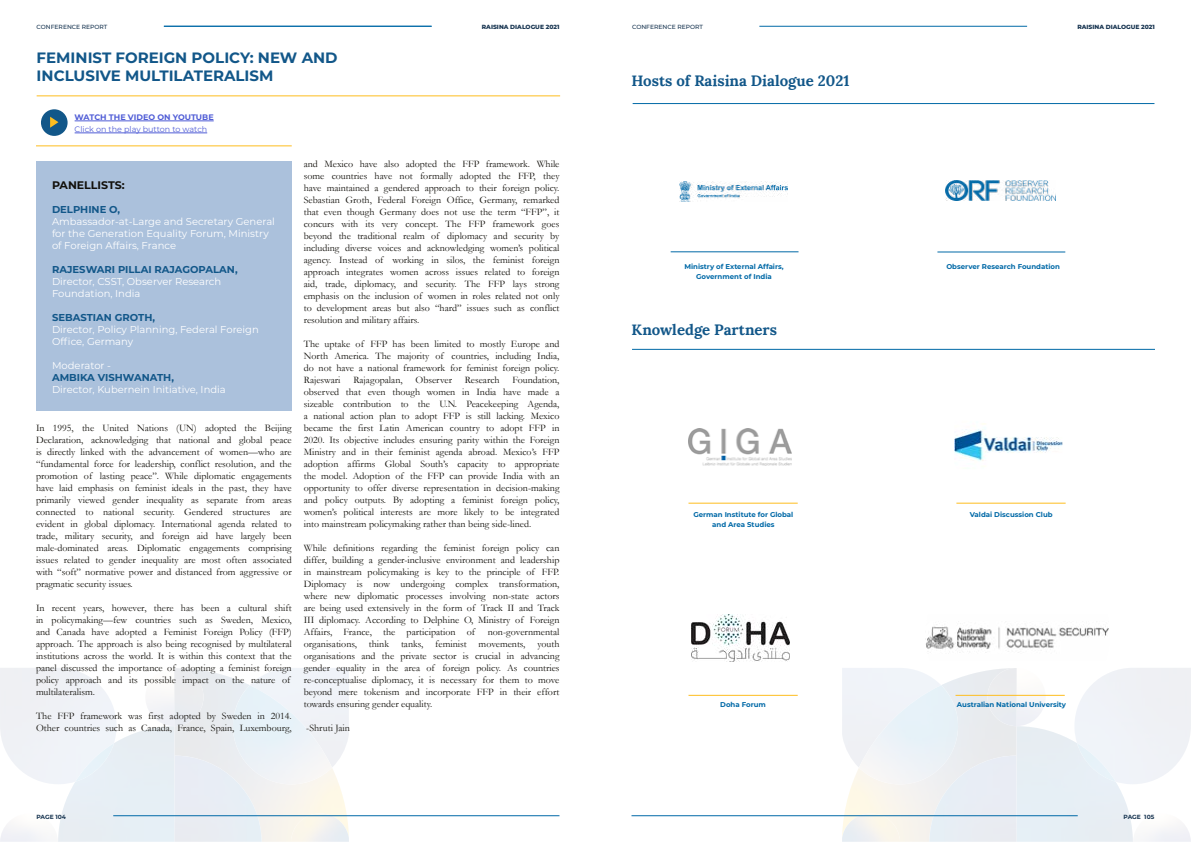
<style>
.page{position:relative;width:1191px;height:842px;background:#fff}
.page>*{position:absolute;margin:0;border:0;box-sizing:border-box;transform-origin:0 0}
.t1{font:700 15px/18px "Montserrat";color:#125789}
.t2{font:700 15px "Lora";color:#125789}
.t3{font:700 11px "Montserrat";color:#12100b}
.t4{font:10px/12px "Garamond";color:#12100b;text-align:justify}
.t5{font:10px/12px "Montserrat";color:#fff}
.t6{font:700 10px "Montserrat";color:#125789}
.t7{font:8px "Montserrat";color:#4f5cd6}
.t8{font:700 8px "Montserrat";color:#4f5cd6}
.t9{font:700 7px/10px "Montserrat";color:#0069a7;text-align:center}
.t10{font:800 6px "Montserrat";color:#183551}
.t11{font:500 6px "Montserrat";color:#183551}
.t12{font:700 6px "Montserrat";color:#183551}
</style>
<div class="page">
<hr style="left:759px;top:26px;width:268px;height:1px;background:#0069a7">
<div style="left:929px;top:756px;width:87px;height:86px;background:#e9edf4"></div>
<div style="left:1016px;top:726px;width:117px;height:116px;background:#e7eef4"></div>
<img style="left:859px;top:724px;width:99px;height:60px">
<img style="left:1074px;top:668px;width:117px;height:116px">
<img style="left:1077px;top:743px;width:38px;height:39px">
<img style="left:291px;top:813px;width:58px;height:29px">
<div style="left:175px;top:756px;width:87px;height:86px;background:#e9edf4"></div>
<div style="left:75px;top:743px;width:39px;height:39px;background:#e8f2f9"></div>
<div style="left:174px;top:671px;width:29px;height:55px;background:#eaecef"></div>
<hr style="left:631px;top:815px;width:446px;height:1px;background:#0069a7">
<hr style="left:113px;top:815px;width:446px;height:1px;background:#0069a7">
<hr style="left:37px;top:95px;width:523px;height:1px;background:#febd1f">
<hr style="left:75px;top:121px;width:139px;height:1px;background:#4f5cd6">
<hr style="left:75px;top:133px;width:132px;height:1px;background:#4f5cd6">
<div style="left:41px;top:109px;width:27px;height:27px;background:#125789;border-radius:50%"></div>
<svg style="left:50px;top:117px;width:8px;height:11px"></svg>
<hr style="left:164px;top:26px;width:267px;height:1px;background:#0069a7">
<div style="left:36px;top:161px;width:256px;height:249px;background:#abc1dc"></div>
<hr style="left:36px;top:145px;width:256px;height:1px;background:#febd1f">
<hr style="left:688px;top:503px;width:109px;height:1px;background:#febd1f">
<hr style="left:688px;top:695px;width:109px;height:1px;background:#febd1f">
<hr style="left:956px;top:503px;width:109px;height:1px;background:#febd1f">
<hr style="left:955px;top:695px;width:109px;height:1px;background:#febd1f">
<hr style="left:937px;top:251px;width:128px;height:1px;background:#0069a7">
<hr style="left:632px;top:103px;width:522px;height:1px;background:#0069a7">
<hr style="left:632px;top:349px;width:523px;height:1px;background:#0069a7">
<img style="left:691px;top:614px;width:99px;height:48px">
<img style="left:689px;top:428px;width:102px;height:37px">
<hr style="left:670px;top:251px;width:128px;height:1px;background:#0069a7">
<img style="left:679px;top:181px;width:108px;height:21px">
<img style="left:946px;top:181px;width:109px;height:20px">
<img style="left:954px;top:423px;width:108px;height:38px">
<img style="left:925px;top:626px;width:184px;height:27px">
<p class="t11" style="left:37px;top:23px;width:72px">CONFERENCE REPORT</p>
<p class="t10" style="left:482px;top:22px;width:79px">RAISINA DIALOGUE 2021</p>
<p class="t11" style="left:632px;top:23px;width:72px">CONFERENCE REPORT</p>
<p class="t10" style="left:1077px;top:22px;width:79px">RAISINA DIALOGUE 2021</p>
<h1 class="t1" style="left:37px;top:48px;width:302px">FEMINIST FOREIGN POLICY: NEW AND<br>INCLUSIVE MULTILATERALISM</h1>
<p class="t8" style="left:75px;top:111px;width:141px">WATCH THE VIDEO ON YOUTUBE</p>
<p class="t7" style="left:75px;top:124px;width:134px">Click on the play button to watch</p>
<p class="t4" style="left:304px;top:158px;width:257px">and Mexico have also adopted the FFP framework. While some countries have not formally adopted the FFP, they have maintained a gendered approach to their foreign policy.<br>Sebastian Groth, Federal Foreign Office, Germany, remarked that even though Germany does not use the term “FFP”, it concurs with its very concept. The FFP framework goes beyond the traditional realm of diplomacy and security by including diverse voices and acknowledging women’s political agency. Instead of working in silos, the feminist foreign approach integrates women across issues related to foreign aid, trade, diplomacy, and security. The FFP lays strong emphasis on the inclusion of women in roles related not only to development areas but also “hard” issues such as conflict resolution and military affairs.</p>
<p class="t4" style="left:304px;top:338px;width:257px">The uptake of FFP has been limited to mostly Europe and North America. The majority of countries, including India, do not have a national framework for feminist foreign policy.<br>Rajeswari</p>
<p class="t3" style="left:52px;top:177px;width:74px">PANELLISTS:</p>
<p class="t6" style="left:52px;top:202px;width:70px">DELPHINE O,</p>
<p class="t5" style="left:52px;top:215px;width:224px">Ambassador-at-Large and Secretary General for the Generation Equality Forum, Ministry of Foreign Affairs, France</p>
<p class="t6" style="left:52px;top:262px;width:187px">RAJESWARI PILLAI RAJAGOPALAN,</p>
<p class="t5" style="left:52px;top:275px;width:171px">Director, CSST, Observer Research<br>Foundation, India</p>
<p class="t6" style="left:52px;top:310px;width:104px">SEBASTIAN GROTH,</p>
<p class="t5" style="left:52px;top:323px;width:208px">Director, Policy Planning, Federal Foreign<br>Office, Germany</p>
<p class="t5" style="left:52px;top:359px;width:61px">Moderator -</p>
<p class="t6" style="left:52px;top:370px;width:123px">AMBIKA VISHWANATH,</p>
<p class="t5" style="left:52px;top:383px;width:175px">Director, Kubernein Initiative, India</p>
<p class="t4" style="left:353px;top:374px;width:51px">Rajagopalan,</p>
<p class="t4" style="left:415px;top:374px;width:38px">Observer</p>
<p class="t4" style="left:465px;top:374px;width:36px">Research</p>
<p class="t4" style="left:304px;top:374px;width:257px;text-indent:209px">Foundation, observed that even though women in India have made a sizeable contribution to the U.N. Peacekeeping Agenda, a national action plan to adopt FFP is still lacking. Mexico became the first Latin American country to adopt FFP in 2020. Its objective includes ensuring parity within the Foreign Ministry and in their feminist agenda abroad. Mexico’s FFP adoption affirms Global South’s capacity to appropriate the model. Adoption of the FFP can provide India with an opportunity to offer diverse representation in decision-making and policy outputs. By adopting a feminist foreign policy, women’s political interests are more likely to be integrated into mainstream policymaking rather than being side-lined.</p>
<p class="t4" style="left:304px;top:542px;width:257px">While definitions regarding the feminist foreign policy can differ, building a gender-inclusive environment and leadership in mainstream policymaking is key to the principle of FFP.<br>Diplomacy is now undergoing complex transformation, where new diplomatic processes involving non-state actors are being used extensively in the form of Track II and Track III diplomacy. According to Delphine O, Ministry of Foreign Affairs, France, the participation of</p>
<p class="t4" style="left:36px;top:422px;width:257px">In 1995, the United Nations (UN) adopted the Beijing Declaration, acknowledging that national and global peace is directly linked with the advancement of women—who are “fundamental force for leadership, conflict resolution, and the promotion of lasting peace”. While diplomatic engagements have laid emphasis on feminist ideals in the past, they have primarily viewed gender inequality as separate from areas connected to national security. Gendered structures are evident in global diplomacy. International agenda related to trade, military security, and foreign aid have largely been male-dominated areas. Diplomatic engagements comprising issues related to gender inequality are most often associated with “soft” normative power and distanced from aggressive or pragmatic security issues.</p>
<p class="t4" style="left:36px;top:602px;width:257px;text-align:left">In recent years, however, there has been a cultural shift in policymaking—few countries such as Sweden, Mexico, and Canada have adopted a Feminist Foreign Policy (FFP) approach. The approach is also being recognised by multilateral institutions across the world. It is within this context that the panel discussed the importance of adopting a feminist foreign policy approach and its possible impact on the nature of multilateralism.</p>
<p class="t4" style="left:36px;top:710px;width:257px">The FFP framework was first adopted by Sweden in 2014.<br>Other countries such as Canada, France, Spain, Luxembourg,</p>
<p class="t4" style="left:304px;top:626px;width:257px;text-indent:184px">non-governmental organisations, think tanks, feminist movements, youth organisations and the private sector is crucial in advancing gender equality in the area of foreign policy. As countries re-conceptualise diplomacy, it is necessary for them to move beyond mere tokenism and incorporate FFP in their effort towards ensuring gender equality.</p>
<p class="t4" style="left:306px;top:722px;width:45px">-Shruti Jain</p>
<h1 class="t2" style="left:631px;top:68px;width:219px">Hosts of Raisina Dialogue 2021</h1>
<p class="t9" style="left:684px;top:261px;width:101px">Ministry of External Affairs,</p>
<p class="t9" style="left:946px;top:261px;width:115px">Observer Research Foundation</p>
<p class="t9" style="left:696px;top:271px;width:77px">Government of India</p>
<h1 class="t2" style="left:631px;top:317px;width:147px">Knowledge Partners</h1>
<p class="t9" style="left:693px;top:509px;width:101px">German Institute for Global and Area Studies</p>
<p class="t9" style="left:720px;top:699px;width:47px">Doha Forum</p>
<p class="t9" style="left:969px;top:509px;width:84px">Valdai Discussion Club</p>
<p class="t9" style="left:957px;top:699px;width:111px">Australian National University</p>
<p class="t12" style="left:36px;top:812px;width:31px">PAGE 104</p>
<p class="t12" style="left:1123px;top:812px;width:32px">PAGE 105</p>
</div>
